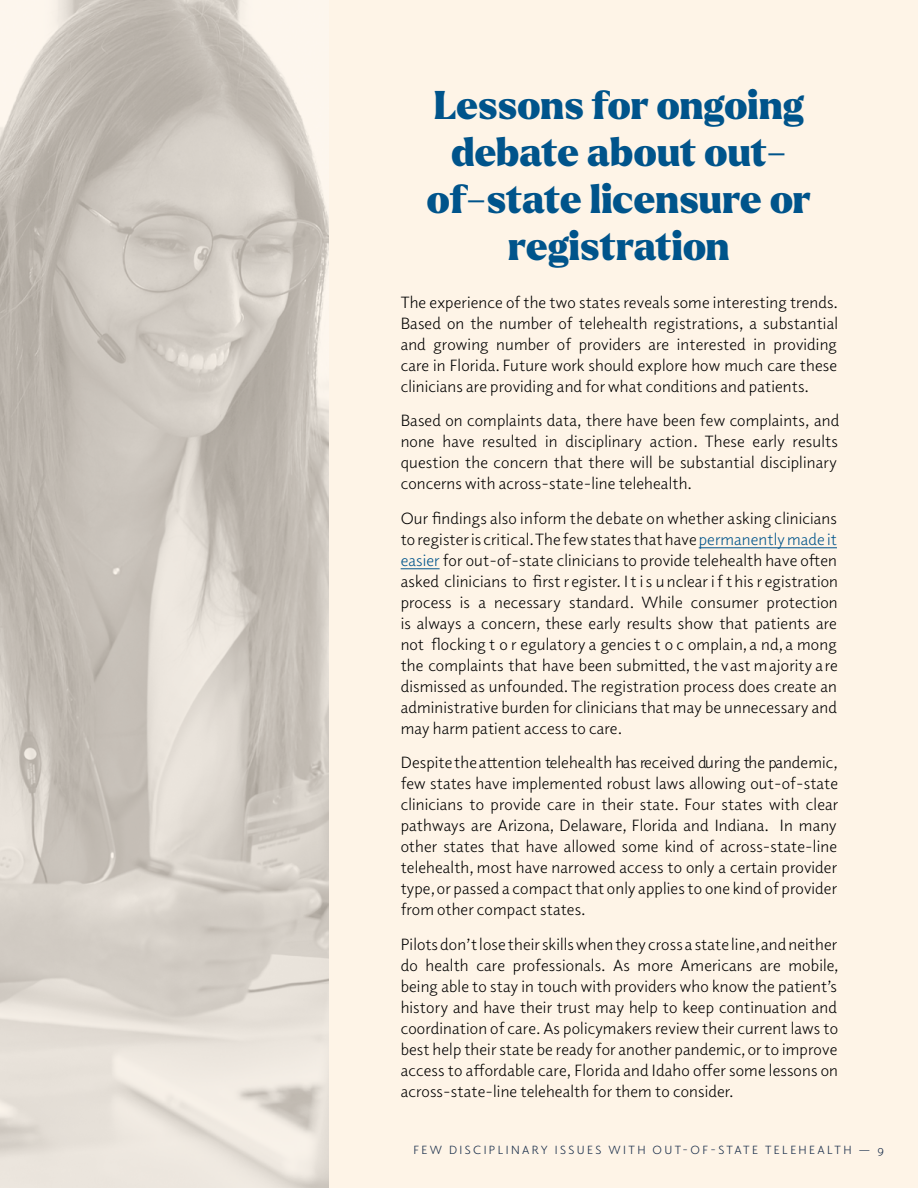
<style>
.page{position:relative;width:918px;height:1188px;background:#fef4e7}
.page>*{position:absolute;margin:0;border:0;box-sizing:border-box;transform-origin:0 0}
.t1{font:900 39px/46.8px "Larken";color:#00548b;text-align:center}
.t2{font:16.5px/21px "Elido";letter-spacing:.01em;color:#000;text-align:justify}
.t3{font:12px "Elido";letter-spacing:.2em;color:#172c49}
.s1{color:#00548b}
</style>
<div class="page">
<hr style="left:401px;top:568px;width:39px;height:1px;background:#00548b">
<hr style="left:699px;top:547px;width:138px;height:1px;background:#00548b">
<img style="left:0;top:0;width:328px;height:1188px">
<h1 class="t1" style="left:427px;top:84px;width:385px">Lessons for ongoing debate about out&shy;of-state licensure or registration</h1>
<p class="t2" style="left:401px;top:291px;width:439px">The experience of the two states reveals some interesting trends.<br>Based on the number of telehealth registrations, a substantial and growing number of providers are interested in providing care in Florida. Future work should explore how much care these clinicians are providing and for what conditions and patients.</p>
<p class="t2" style="left:401px;top:410px;width:440px;text-align:left">Based on complaints data, there have been few complaints, and none have resulted in disciplinary action. These early results question the concern that there will be substantial disciplinary concerns with across-state-line telehealth.</p>
<p class="t2" style="left:401px;top:507px;width:439px">Our findings also inform the debate on whether asking clinicians to register is critical. The few states that have <span class="s1">permanently made it easier</span> for out-of-state clinicians to provide telehealth have often asked clinicians to first r egister. I t i s u nclear i f t his r egistration process is a necessary standard. While consumer protection is always a concern, these early results show that patients are not flocking t o r egulatory a gencies t o c omplain, a nd, a mong the complaints that have been submitted, the vast majority are dismissed as unfounded. The registration process does create an administrative burden for clinicians that may be unnecessary and may harm patient access to care.</p>
<p class="t2" style="left:401px;top:752px;width:439px">Despite the attention telehealth has received during the pandemic, few states have implemented robust laws allowing out-of-state clinicians to provide care in their state. Four states with clear pathways are Arizona, Delaware, Florida and Indiana. In many other states that have allowed some kind of across-state-line telehealth, most have narrowed access to only a certain provider type, or passed a compact that only applies to one kind of provider from other compact states.</p>
<p class="t2" style="left:401px;top:933px;width:440px">Pilots don’t lose their skills when they cross a state line,and neither do health care professionals. As more Americans are mobile, being able to stay in touch with providers who know the patient’s history and have their trust may help to keep continuation and coordination of care. As policymakers review their current laws to best help their state be ready for another pandemic, or to improve access to affordable care, Florida and Idaho offer some lessons on across-state-line telehealth for them to consider.</p>
<p class="t3" style="left:413px;top:1142px;width:472px">FEW DISCIPLINARY ISSUES WITH OUT-OF-STATE TELEHEALTH — 9</p>
</div>
